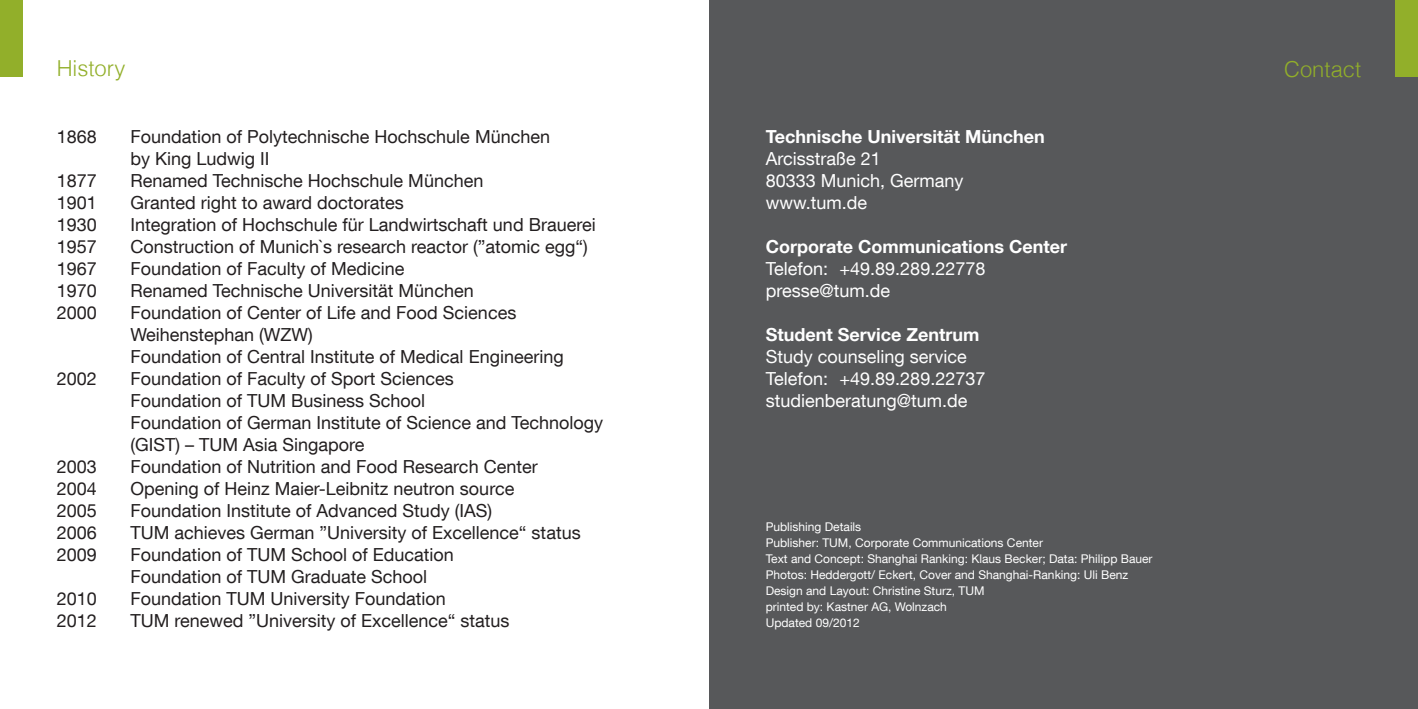
<style>
.page{position:relative;width:1418px;height:709px;background:#fff}
.page>*{position:absolute;margin:0;border:0;box-sizing:border-box;transform-origin:0 0}
.t1{font:300 22px "Helvetica";color:#92af2a}
.t2{font:18px/22px "TUM Neue Helvetica";color:#231f20}
.t3{font:18px/22px "TUM Neue Helvetica";color:#fff}
.t4{font:700 18px "TUM Neue Helvetica";color:#fff}
.t5{font:12px/16px "TUM Neue Helvetica";color:#fff}
</style>
<div class="page">
<div style="left:0;top:0;width:23px;height:77px;background:#92af2a"></div>
<div style="left:709px;top:0;width:708px;height:709px;background:#57585a"></div>
<div style="left:1395px;top:0;width:22px;height:77px;background:#92af2a"></div>
<p class="t1" style="left:57px;top:55px;width:70px">History</p>
<p class="t2" style="left:57px;top:125px;width:42px">1868</p>
<p class="t2" style="left:130px;top:125px;width:421px">Foundation of Polytechnische Hochschule München by King Ludwig II</p>
<p class="t2" style="left:57px;top:169px;width:42px">1877</p>
<p class="t2" style="left:130px;top:169px;width:354px">Renamed Technische Hochschule München</p>
<p class="t2" style="left:57px;top:191px;width:42px">1901</p>
<p class="t2" style="left:130px;top:191px;width:275px">Granted right to award doctorates</p>
<p class="t2" style="left:57px;top:213px;width:42px">1930</p>
<p class="t2" style="left:130px;top:213px;width:467px">Integration of Hochschule für Landwirtschaft und Brauerei</p>
<p class="t2" style="left:57px;top:235px;width:42px">1957</p>
<p class="t2" style="left:130px;top:235px;width:459px">Construction of Munich`s research reactor (”atomic egg“)</p>
<p class="t2" style="left:57px;top:257px;width:42px">1967</p>
<p class="t2" style="left:130px;top:257px;width:276px">Foundation of Faculty of Medicine</p>
<p class="t2" style="left:57px;top:279px;width:42px">1970</p>
<p class="t2" style="left:130px;top:279px;width:345px">Renamed Technische Universität München</p>
<p class="t2" style="left:57px;top:301px;width:42px">2000</p>
<p class="t2" style="left:130px;top:301px;width:435px">Foundation of Center of Life and Food Sciences<br>Weihenstephan (WZW)<br>Foundation of Central Institute of Medical Engineering</p>
<p class="t2" style="left:57px;top:367px;width:42px">2002</p>
<p class="t2" style="left:130px;top:367px;width:474px">Foundation of Faculty of Sport Sciences<br>Foundation of TUM Business School<br>Foundation of German Institute of Science and Technology (GIST) – TUM Asia Singapore</p>
<p class="t2" style="left:57px;top:455px;width:42px">2003</p>
<p class="t2" style="left:130px;top:455px;width:409px">Foundation of Nutrition and Food Research Center</p>
<p class="t2" style="left:57px;top:477px;width:42px">2004</p>
<p class="t2" style="left:130px;top:477px;width:385px">Opening of Heinz Maier-Leibnitz neutron source</p>
<p class="t2" style="left:57px;top:499px;width:42px">2005</p>
<p class="t2" style="left:130px;top:499px;width:363px">Foundation Institute of Advanced Study (IAS)</p>
<p class="t2" style="left:57px;top:521px;width:42px">2006</p>
<p class="t2" style="left:130px;top:521px;width:452px">TUM achieves German ”University of Excellence“ status</p>
<p class="t2" style="left:57px;top:543px;width:42px">2009</p>
<p class="t2" style="left:130px;top:543px;width:325px">Foundation of TUM School of Education<br>Foundation of TUM Graduate School</p>
<p class="t2" style="left:57px;top:587px;width:42px">2010</p>
<p class="t2" style="left:130px;top:587px;width:317px">Foundation TUM University Foundation</p>
<p class="t2" style="left:57px;top:609px;width:42px">2012</p>
<p class="t2" style="left:130px;top:609px;width:381px">TUM renewed ”University of Excellence“ status</p>
<p class="t4" style="left:765px;top:125px;width:281px">Technische Universität München</p>
<p class="t3" style="left:765px;top:147px;width:199px">Arcisstraße 21<br>80333 Munich, Germany www.tum.de</p>
<p class="t4" style="left:765px;top:235px;width:303px">Corporate Communications Center</p>
<p class="t3" style="left:765px;top:257px;width:221px">Telefon: +49.89.289.22778 presse@tum.de</p>
<p class="t4" style="left:765px;top:323px;width:215px">Student Service Zentrum</p>
<p class="t3" style="left:765px;top:345px;width:221px">Study counseling service<br>Telefon: +49.89.289.22737 studienberatung@tum.de</p>
<p class="t5" style="left:765px;top:518px;width:388px">Publishing Details<br>Publisher: TUM, Corporate Communications Center<br>Text and Concept: Shanghai Ranking: Klaus Becker; Data: Philipp Bauer Photos: Heddergott/ Eckert, Cover and Shanghai-Ranking: Uli Benz Design and Layout: Christine Sturz, TUM<br>printed by: Kastner AG, Wolnzach<br>Updated 09/2012</p>
<p class="t1" style="left:1284px;top:55px;width:79px">Contact</p>
</div>
